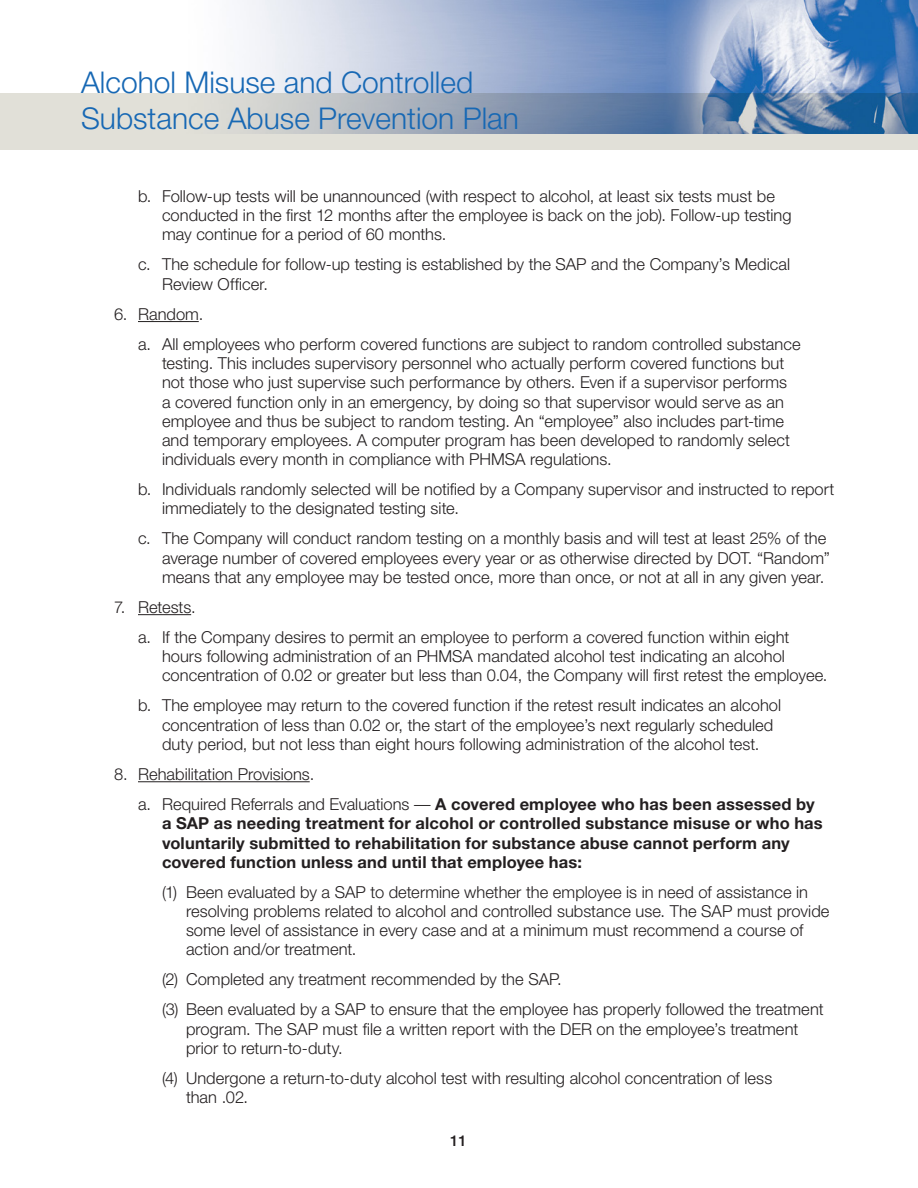
<style>
.page{position:relative;width:918px;height:1188px;background:#fff}
.page>*{position:absolute;margin:0;border:0;box-sizing:border-box;transform-origin:0 0}
.t1{font:300 30px/36px "Helvetica Neue";color:#1768b4}
.HD_1_Indent_2{font:300 16.5px/19.2px "Helvetica Neue";color:#231f20}
.HD_1_Indent_3{font:300 16.5px/19.2px "Helvetica Neue";color:#231f20}
.HD_1_Indent_2-2{font:700 16.5px/19.2px "Helvetica Neue";letter-spacing:.01em;color:#231f20}
.HD_1_Indent_1{font:300 16.5px "Helvetica Neue";color:#231f20}
.t2{font:500 15px "Helvetica Neue";color:#231f20}
.s1{font-weight:300}
</style>
<div class="page">
<div style="left:0;top:93px;width:918px;height:57px;background:#e1e0d8"></div>
<img style="left:242px;top:0;width:676px;height:133px">
<hr style="left:138px;top:321px;width:61px;height:1px;background:#231f20">
<hr style="left:138px;top:614px;width:53px;height:1px;background:#231f20">
<hr style="left:138px;top:781px;width:172px;height:1px;background:#231f20">
<h1 class="t1" style="left:81px;top:64px;width:439px">Alcohol Misuse and Controlled<br>Substance Abuse Prevention Plan</h1>
<p class="HD_1_Indent_2" style="left:162px;top:186px;width:631px;text-indent:-24px">b. Follow-up tests will be unannounced (with respect to alcohol, at least six tests must be conducted in the first 12 months after the employee is back on the job). Follow-up testing may continue for a period of 60 months.</p>
<p class="HD_1_Indent_2" style="left:162px;top:255px;width:630px;text-indent:-24px">c. The schedule for follow-up testing is established by the SAP and the Company’s Medical<br>Review Officer.</p>
<p class="HD_1_Indent_1" style="left:114px;top:304px;width:91px">6. Random.</p>
<p class="HD_1_Indent_2" style="left:162px;top:334px;width:640px;text-indent:-24px">a. All employees who perform covered functions are subject to random controlled substance testing. This includes supervisory personnel who actually perform covered functions but not those who just supervise such performance by others. Even if a supervisor performs<br>a covered function only in an emergency, by doing so that supervisor would serve as an employee and thus be subject to random testing. An “employee” also includes part-time and temporary employees. A computer program has been developed to randomly select individuals every month in compliance with PHMSA regulations.</p>
<p class="HD_1_Indent_2" style="left:162px;top:479px;width:674px;text-indent:-24px">b. Individuals randomly selected will be notified by a Company supervisor and instructed to report immediately to the designated testing site.</p>
<p class="HD_1_Indent_2" style="left:162px;top:528px;width:670px;text-indent:-24px">c. The Company will conduct random testing on a monthly basis and will test at least 25% of the average number of covered employees every year or as otherwise directed by DOT. “Random” means that any employee may be tested once, more than once, or not at all in any given year.</p>
<p class="HD_1_Indent_1" style="left:114px;top:597px;width:83px">7. Retests.</p>
<p class="HD_1_Indent_2" style="left:162px;top:627px;width:667px;text-indent:-24px">a. If the Company desires to permit an employee to perform a covered function within eight hours following administration of an PHMSA mandated alcohol test indicating an alcohol concentration of 0.02 or greater but less than 0.04, the Company will first retest the employee.</p>
<p class="HD_1_Indent_2" style="left:162px;top:696px;width:621px;text-indent:-24px">b. The employee may return to the covered function if the retest result indicates an alcohol concentration of less than 0.02 or, the start of the employee’s next regularly scheduled duty period, but not less than eight hours following administration of the alcohol test.</p>
<p class="HD_1_Indent_1" style="left:114px;top:764px;width:202px">8. Rehabilitation Provisions.</p>
<p class="HD_1_Indent_2-2" style="left:162px;top:794px;width:662px;text-indent:-24px"><span class="s1">a. Required Referrals and Evaluations —</span> A covered employee who has been assessed by a SAP as needing treatment for alcohol or controlled substance misuse or who has voluntarily submitted to rehabilitation for substance abuse cannot perform any covered function unless and until that employee has:</p>
<p class="HD_1_Indent_3" style="left:186px;top:882px;width:645px;text-indent:-24px">(1) Been evaluated by a SAP to determine whether the employee is in need of assistance in resolving problems related to alcohol and controlled substance use. The SAP must provide some level of assistance in every case and at a minimum must recommend a course of action and/or treatment.</p>
<p class="HD_1_Indent_3" style="left:162px;top:969px;width:401px">(2) Completed any treatment recommended by the SAP.</p>
<p class="HD_1_Indent_3" style="left:186px;top:999px;width:639px;text-indent:-24px">(3) Been evaluated by a SAP to ensure that the employee has properly followed the treatment program. The SAP must file a written report with the DER on the employee’s treatment prior to return-to-duty.</p>
<p class="HD_1_Indent_3" style="left:186px;top:1068px;width:588px;text-indent:-24px">(4) Undergone a return-to-duty alcohol test with resulting alcohol concentration of less than .02.</p>
<p class="t2" style="left:450px;top:1131px;width:18px">11</p>
</div>
